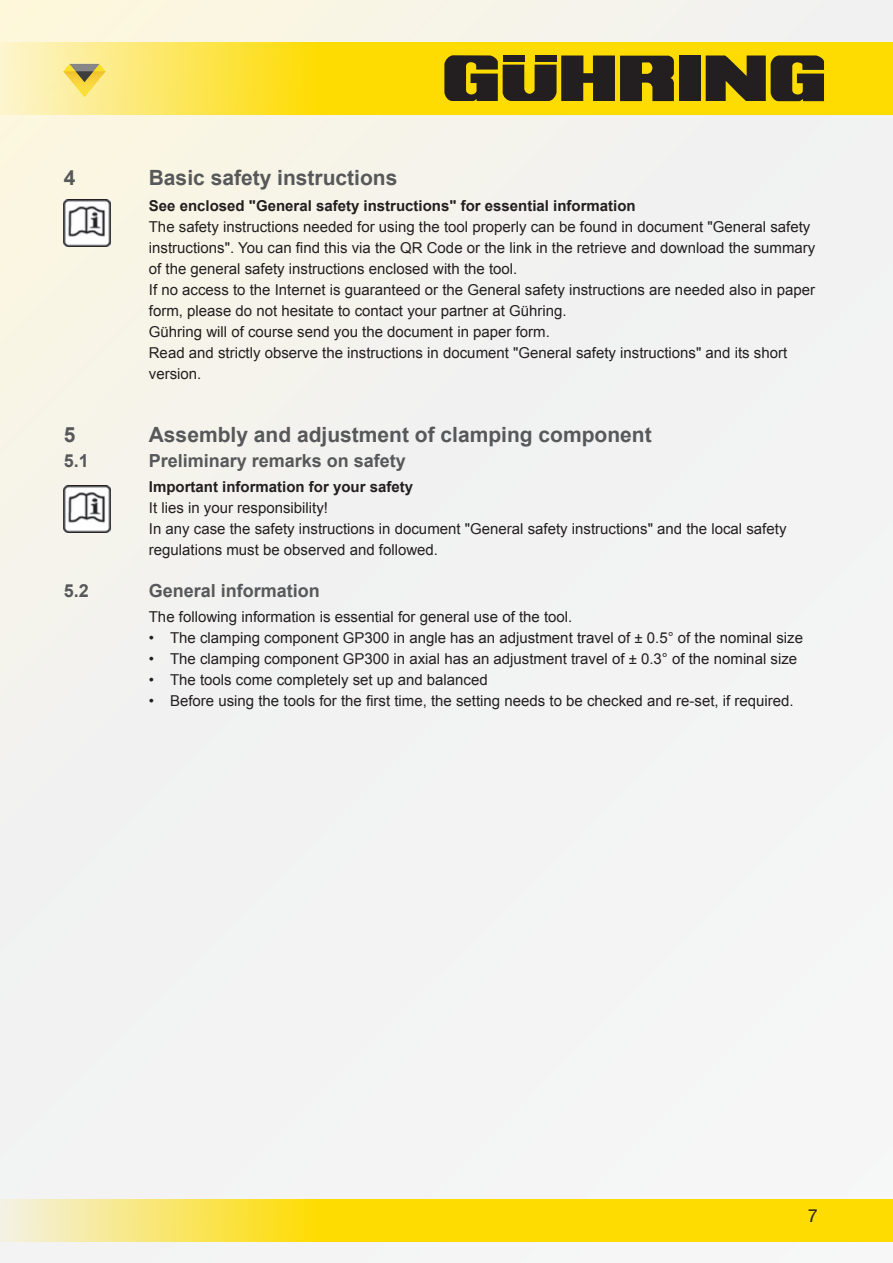
<style>
.page{position:relative;width:893px;height:1263px;background:#fff}
.page>*{position:absolute;margin:0;border:0;box-sizing:border-box;transform-origin:0 0}
.Kapitel_Head_1{font:700 21px "Arial";color:#57585a}
.Headline_Versalien_1{font:700 18px "Arial";color:#57585a}
.t1{font:18px "Helvetica Neue LTW1 G";color:#231f20}
.Fliesstext_45_light{font:15px/21px "Arial";color:#231f20}
.Fließtext_Fett{font:700 15px "Arial";color:#231f20}
</style>
<div class="page">
<div style="left:0;top:0;width:893px;height:1263px;background:linear-gradient(to right,#f4f3ec,#f3f3f5)"></div>
<svg style="left:0;top:43px;width:893px;height:72px;background:#fde12f"></svg>
<svg style="left:0;top:1199px;width:893px;height:43px;background:#fcdf29"></svg>
<div style="left:679px;top:56px;width:22px;height:45px;background:#231f20"></div>
<svg style="left:706px;top:55px;width:118px;height:46px;background:#4f4419"></svg>
<svg style="left:444px;top:55px;width:230px;height:46px;background:#554a18"></svg>
<img style="left:64px;top:64px;width:43px;height:42px">
<img style="left:64px;top:486px;width:47px;height:47px">
<img style="left:64px;top:200px;width:47px;height:47px">
<p class="Kapitel_Head_1" style="left:64px;top:163px;width:13px">4</p>
<p class="Kapitel_Head_1" style="left:149px;top:163px;width:250px">Basic safety instructions</p>
<p class="Fließtext_Fett" style="left:149px;top:195px;width:488px">See enclosed "General safety instructions" for essential information</p>
<p class="Fliesstext_45_light" style="left:149px;top:216px;width:668px">The safety instructions needed for using the tool properly can be found in document "General safety instructions". You can find this via the QR Code or the link in the retrieve and download the summary of the general safety instructions enclosed with the tool.</p>
<p class="Fliesstext_45_light" style="left:149px;top:279px;width:668px">If no access to the Internet is guaranteed or the General safety instructions are needed also in paper form, please do not hesitate to contact your partner at Gühring.</p>
<p class="Fliesstext_45_light" style="left:149px;top:321px;width:403px">Gühring will of course send you the document in paper form.</p>
<p class="Fliesstext_45_light" style="left:149px;top:342px;width:640px">Read and strictly observe the instructions in document "General safety instructions" and its short version.</p>
<p class="Kapitel_Head_1" style="left:64px;top:419px;width:13px">5</p>
<p class="Kapitel_Head_1" style="left:149px;top:419px;width:504px">Assembly and adjustment of clamping component</p>
<p class="Headline_Versalien_1" style="left:64px;top:448px;width:27px">5.1</p>
<p class="Headline_Versalien_1" style="left:149px;top:448px;width:259px">Preliminary remarks on safety</p>
<p class="Fließtext_Fett" style="left:149px;top:476px;width:266px">Important information for your safety</p>
<p class="Fliesstext_45_light" style="left:149px;top:497px;width:181px">It lies in your responsibility!</p>
<p class="Fliesstext_45_light" style="left:149px;top:518px;width:639px">In any case the safety instructions in document "General safety instructions" and the local safety regulations must be observed and followed.</p>
<p class="Headline_Versalien_1" style="left:64px;top:578px;width:27px">5.2</p>
<p class="Headline_Versalien_1" style="left:149px;top:578px;width:173px">General information</p>
<p class="Fliesstext_45_light" style="left:149px;top:607px;width:425px">The following information is essential for general use of the tool.</p>
<p class="Fliesstext_45_light" style="left:149px;top:628px;width:656px">• The clamping component GP300 in angle has an adjustment travel of ± 0.5° of the nominal size</p>
<p class="Fliesstext_45_light" style="left:149px;top:649px;width:650px">• The clamping component GP300 in axial has an adjustment travel of ± 0.3° of the nominal size</p>
<p class="Fliesstext_45_light" style="left:149px;top:670px;width:340px">• The tools come completely set up and balanced</p>
<p class="Fliesstext_45_light" style="left:149px;top:691px;width:646px">• Before using the tools for the first time, the setting needs to be checked and re-set, if required.</p>
<p class="t1" style="left:808px;top:1204px;width:12px">7</p>
</div>
